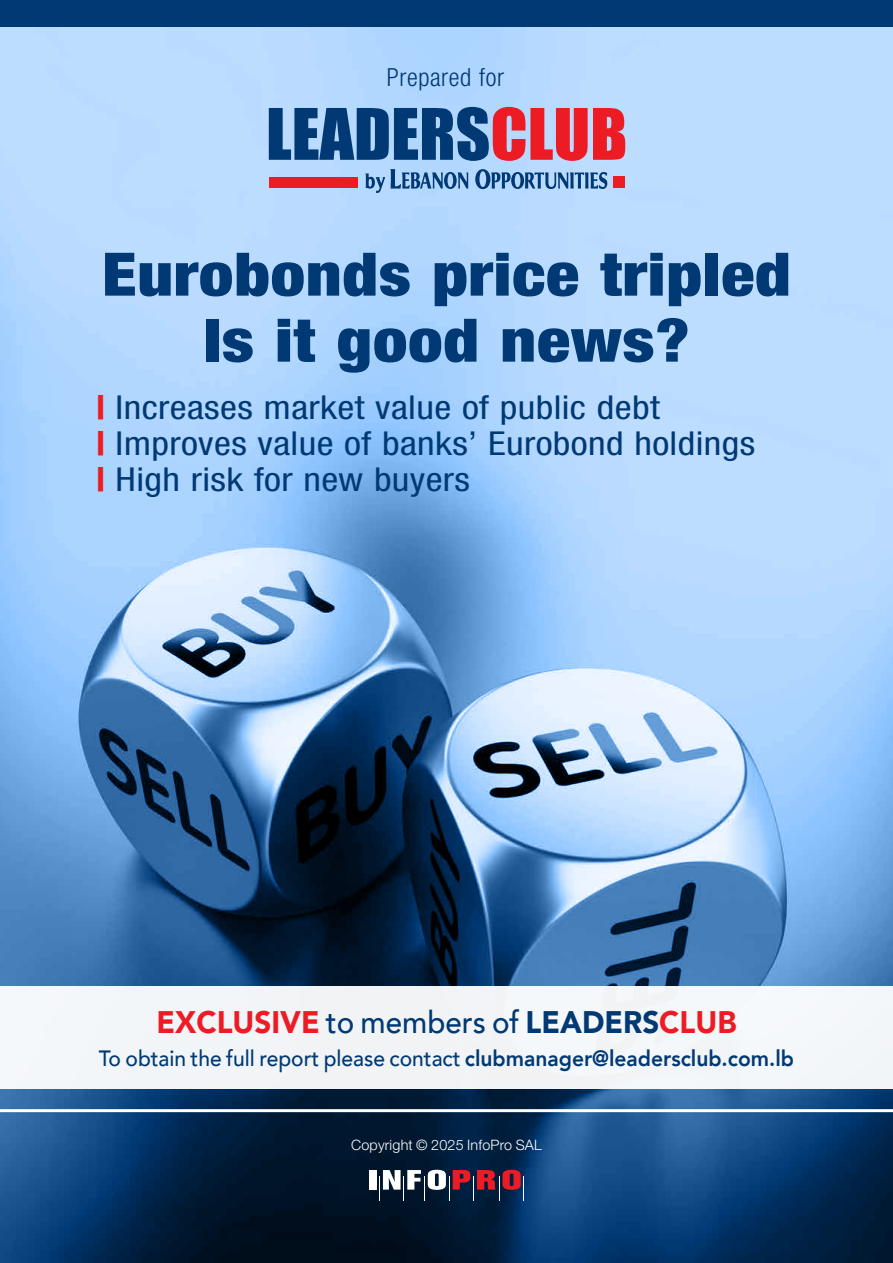
<style>
.page{position:relative;width:893px;height:1263px;background:#fff}
.page>*{position:absolute;margin:0;border:0;box-sizing:border-box;transform-origin:0 0}
.t1{font:900 condensed 60px/66px "Helvetica Neue";letter-spacing:.01em;color:#003974;text-align:center;scale:1.15 1}
.t2{font:condensed 33px/36px "Helvetica Neue";letter-spacing:.01em;color:#003974;scale:1.15 1}
.t3{font:900 31.2px "Avenir";color:#ed1c24;scale:.95 1}
.t4{font:300 condensed 24.9px "Helvetica Neue";letter-spacing:.025em;color:#003974}
.t5{font:500 22.2px "Avenir";color:#003974;scale:.95 1}
.t6{font:300 14.4px "Helvetica Neue CE";letter-spacing:.015em;color:#fff}
.s1{font-weight:800;color:#ed1c24}
.s2{font-weight:500;color:#003974}
.s3{color:#003974}
.s4{font-weight:800}
</style>
<div class="page">
<div style="left:0;top:0;width:892px;height:1263px;background:#003974"></div>
<img style="left:0;top:27px;width:892px;height:1236px">
<hr style="left:0;top:1109px;width:893px;height:3px;background:#fff">
<div style="left:369px;top:1170px;width:7px;height:19px;background:#fff"></div>
<svg style="left:379px;top:1170px;width:145px;height:30px;background:#634b5e"></svg>
<div style="left:269px;top:177px;width:89px;height:11px;background:#ed1c24"></div>
<div style="left:614px;top:177px;width:11px;height:11px;background:#ed1c24"></div>
<svg style="left:269px;top:107px;width:356px;height:54px"></svg>
<svg style="left:475px;top:169px;width:132px;height:20px"></svg>
<svg style="left:365px;top:169px;width:103px;height:24px"></svg>
<div style="left:0;top:987px;width:893px;height:102px;background:#f3f6f9"></div>
<p class="t4" style="left:387px;top:63px;width:119px">Prepared for</p>
<h1 class="t1" style="left:102px;top:240px;width:600px">Eurobonds price tripled<br>Is it good news?</h1>
<p class="t2" style="left:96px;top:389px;width:574px"><span class="s1">|</span> Increases market value of public debt<br><span class="s1">|</span> Improves value of banks’ Eurobond holdings <span class="s1">|</span> High risk for new buyers</p>
<p class="t3" style="left:156px;top:995px;width:612px">EXCLUSIVE <span class="s2">to members of</span> <span class="s3">LEADERS</span>CLUB</p>
<p class="t5" style="left:99px;top:1039px;width:733px">To obtain the full report please contact <span class="s4">clubmanager@leadersclub.com.lb</span></p>
<p class="t6" style="left:351px;top:1136px;width:192px">Copyright © 2025 InfoPro SAL</p>
</div>
